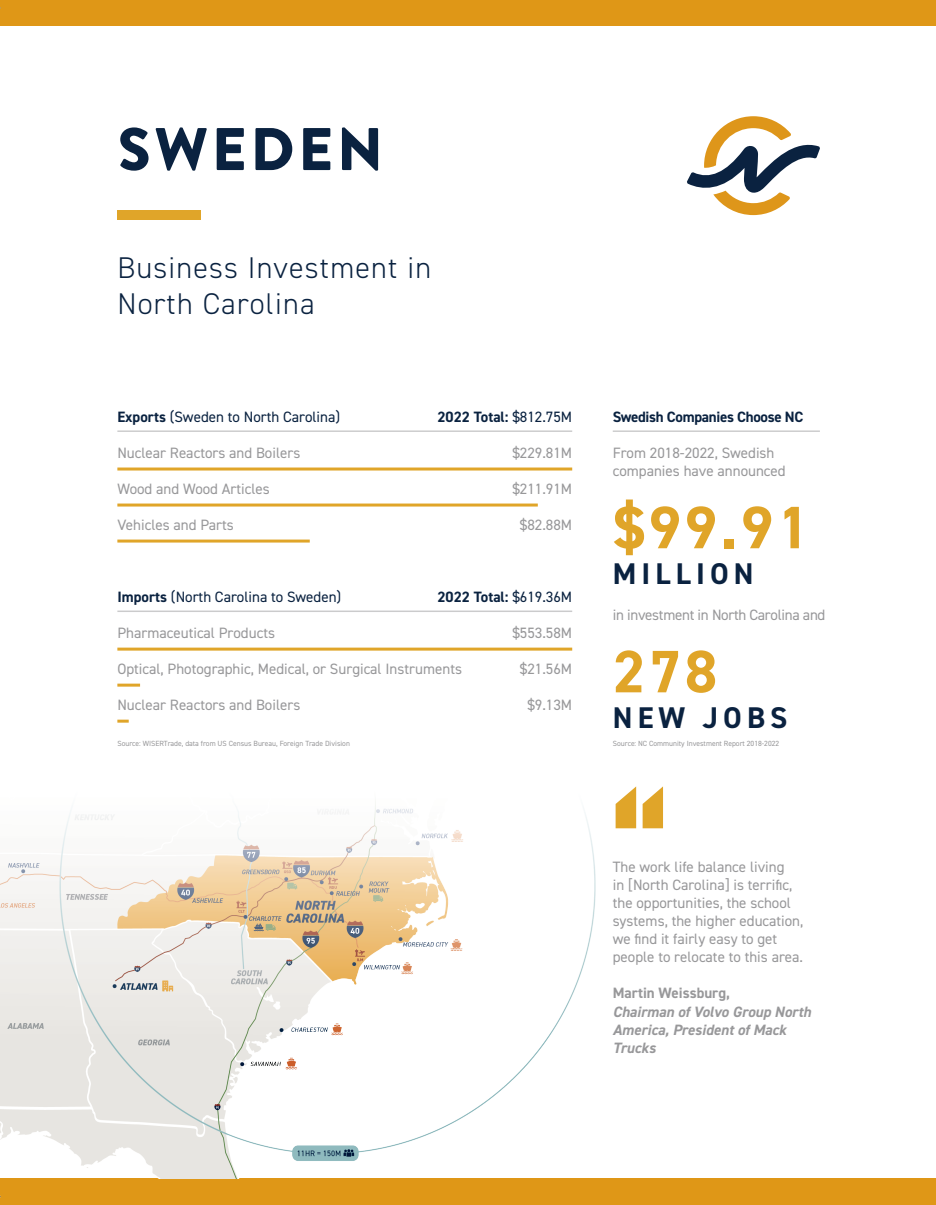
<style>
.page{position:relative;width:936px;height:1205px;background:#fff}
.page>*{position:absolute;margin:0;border:0;box-sizing:border-box;transform-origin:0 0}
.t1{font:700 150px "DIN2014";color:#e0a529}
.t2{font:700 60px "DIN2014";letter-spacing:.06em;color:#e0a529}
.t3{font:900 60px "Brandon Grotesque";letter-spacing:.06em;color:#0a2240}
.t4{font:300 30px/36px "DIN2014";letter-spacing:.04em;color:#0a2240}
.t5{font:700 30px "DIN2014";letter-spacing:.17em;color:#0a2240}
.t6{font:15px/18px "DIN2014";color:#98989a}
.t7{font:15px "DIN2014";color:#0a2240}
.t8{font:italic 700 15px/18px "DIN2014";color:#98989a}
.t9{font:700 15px "DIN2014";color:#0a2240}
.t10{font:15px "DIN2014";letter-spacing:-.02em;color:#98989a}
.t11{font:700 15px "DIN2014";letter-spacing:-.02em;color:#0a2240}
.t12{font:700 15px "DIN2014";color:#98989a}
.t13{font:7.5px "DIN2014";color:#98989a}
.s1{font-weight:700}
.s2{font-weight:400}
</style>
<div class="page">
<div style="left:0;top:1178px;width:935px;height:26px;background:#df9717"></div>
<div style="left:0;top:0;width:935px;height:26px;background:#df9717"></div>
<img style="left:0;top:542px;width:596px;height:636px">
<div style="left:117px;top:210px;width:84px;height:9px;background:#e0a529"></div>
<hr style="left:117px;top:430px;width:455px;height:2px;background:#98989a">
<hr style="left:612px;top:430px;width:207px;height:2px;background:#98989a">
<hr style="left:117px;top:610px;width:455px;height:2px;background:#98989a">
<hr style="left:117px;top:467px;width:455px;height:3px;background:#e0a529">
<hr style="left:117px;top:647px;width:455px;height:3px;background:#e0a529">
<hr style="left:117px;top:503px;width:420px;height:3px;background:#e0a529">
<hr style="left:117px;top:683px;width:23px;height:3px;background:#e0a529">
<hr style="left:117px;top:539px;width:193px;height:3px;background:#e0a529">
<svg style="left:117px;top:719px;width:12px;height:3px"></svg>
<svg style="left:687px;top:116px;width:133px;height:99px"></svg>
<p class="t3" style="left:118px;top:107px;width:267px">SWEDEN</p>
<p class="t4" style="left:117px;top:250px;width:315px">Business Investment in<br>North Carolina</p>
<p class="t7" style="left:117px;top:407px;width:224px"><span class="s1">Exports</span> (Sweden to North Carolina)</p>
<p class="t11" style="left:612px;top:407px;width:192px">Swedish Companies Choose NC</p>
<p class="t9" style="left:437px;top:407px;width:136px">2022 Total: <span class="s2">$812.75M</span></p>
<p class="t6" style="left:117px;top:444px;width:184px">Nuclear Reactors and Boilers</p>
<p class="t6" style="left:512px;top:444px;width:61px">$229.81M</p>
<p class="t6" style="left:117px;top:480px;width:154px">Wood and Wood Articles</p>
<p class="t6" style="left:512px;top:480px;width:61px">$211.91M</p>
<p class="t6" style="left:117px;top:516px;width:118px">Vehicles and Parts</p>
<p class="t6" style="left:519px;top:516px;width:54px">$82.88M</p>
<p class="t7" style="left:117px;top:587px;width:225px"><span class="s1">Imports</span> (North Carolina to Sweden)</p>
<p class="t9" style="left:437px;top:587px;width:136px">2022 Total: <span class="s2">$619.36M</span></p>
<p class="t6" style="left:117px;top:624px;width:159px">Pharmaceutical Products</p>
<p class="t6" style="left:512px;top:624px;width:61px">$553.58M</p>
<p class="t6" style="left:117px;top:660px;width:346px">Optical, Photographic, Medical, or Surgical Instruments</p>
<p class="t6" style="left:117px;top:696px;width:184px">Nuclear Reactors and Boilers</p>
<p class="t6" style="left:519px;top:660px;width:54px">$21.56M</p>
<p class="t6" style="left:527px;top:696px;width:46px">$9.13M</p>
<p class="t6" style="left:612px;top:444px;width:174px">From 2018-2022, Swedish companies have announced</p>
<p class="t2" style="left:612px;top:487px;width:198px">$99.91</p>
<p class="t5" style="left:612px;top:554px;width:142px">MILLION</p>
<p class="t10" style="left:612px;top:605px;width:214px">in investment in North Carolina and</p>
<p class="t2" style="left:612px;top:631px;width:106px">278</p>
<p class="t5" style="left:612px;top:698px;width:176px">NEW JOBS</p>
<p class="t13" style="left:117px;top:739px;width:234px">Source: WISERTrade, data from US Census Bureau, Foreign Trade Division</p>
<p class="t13" style="left:612px;top:739px;width:168px">Source: NC Community Investment Report 2018-2022</p>
<p class="t1" style="left:612px;top:756px;width:59px">“</p>
<p class="t6" style="left:612px;top:858px;width:192px">The work life balance living<br>in [North Carolina] is terrific, the opportunities, the school systems, the higher education, we find it fairly easy to get people to relocate to this area.</p>
<p class="t12" style="left:612px;top:983px;width:119px">Martin Weissburg,</p>
<p class="t8" style="left:612px;top:1002px;width:200px">Chairman of Volvo Group North<br>America, President of Mack<br>Trucks</p>
</div>
